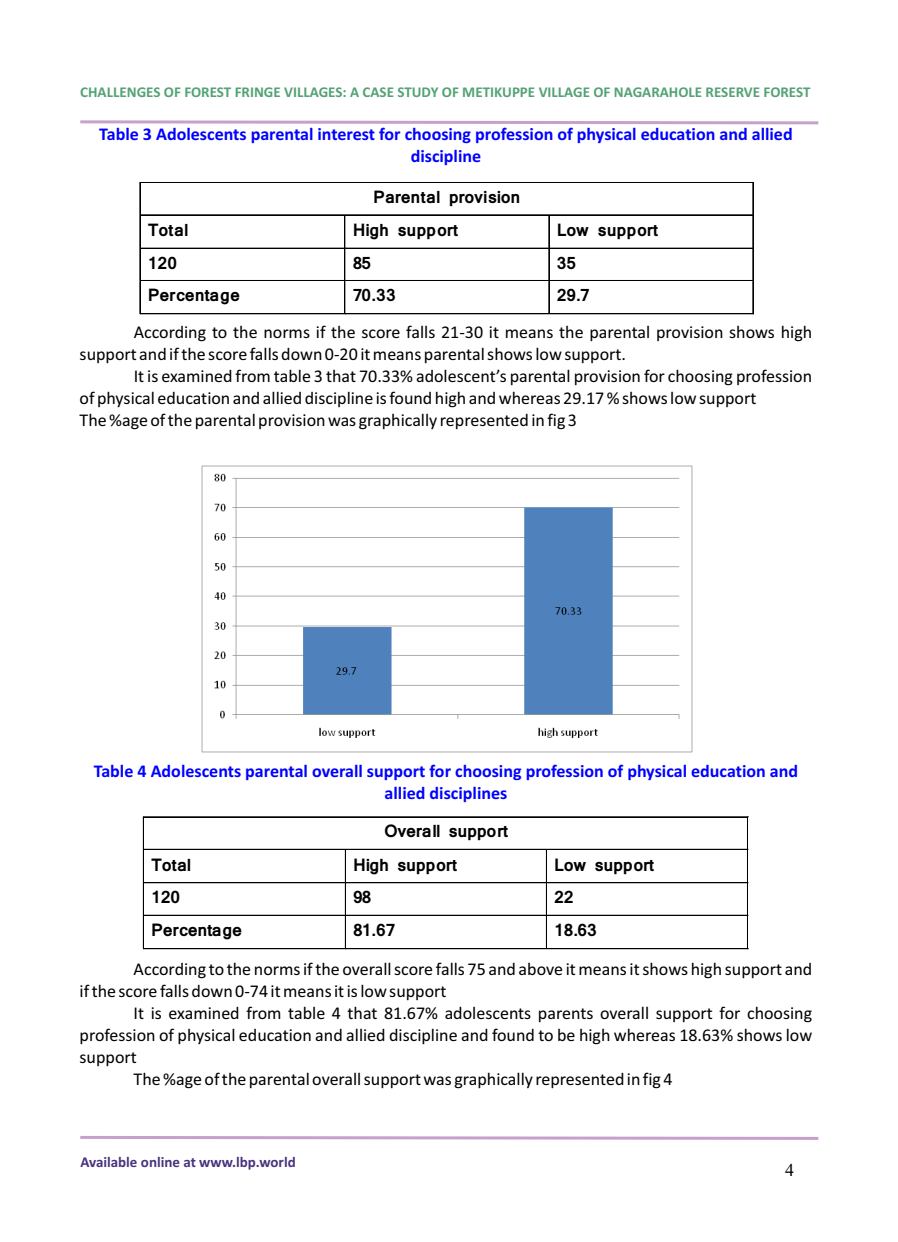
<style>
.page{position:relative;width:898px;height:1242px;background:#fff}
.page>*{position:absolute;margin:0;border:0;box-sizing:border-box;transform-origin:0 0}
.t1{font:18px/21.9px "Calibri";color:#000}
.t2{font:700 18px/21.9px "Calibri";color:#00f;text-align:center}
.t3{font:18px "Times New Roman";color:#000}
.t4{font:16.8px "Mangal";letter-spacing:-.02em;color:#000}
.t5{font:16.65px "Mangal";letter-spacing:-.01em;color:#000}
.t6{font:700 15px "Calibri";color:#54a275}
.t7{font:700 15px "Calibri";color:#4a327e}
</style>
<div class="page">
<svg style="left:80px;top:120px;width:739px;height:5px"></svg>
<svg style="left:80px;top:1136px;width:739px;height:4px;background:#d4b7d7"></svg>
<hr style="left:141px;top:182px;width:611px;height:1px;background:#000">
<hr style="left:140px;top:183px;width:1px;height:32px;background:#000">
<hr style="left:139px;top:183px;width:1px;height:32px;background:#000">
<hr style="left:752px;top:183px;width:1px;height:32px;background:#000">
<hr style="left:141px;top:215px;width:204px;height:1px;background:#000">
<hr style="left:141px;top:214px;width:204px;height:1px;background:#000">
<hr style="left:345px;top:215px;width:203px;height:1px;background:#000">
<hr style="left:345px;top:214px;width:203px;height:1px;background:#000">
<hr style="left:549px;top:215px;width:203px;height:1px;background:#000">
<hr style="left:549px;top:214px;width:203px;height:1px;background:#000">
<hr style="left:140px;top:216px;width:1px;height:32px;background:#000">
<hr style="left:139px;top:216px;width:1px;height:32px;background:#000">
<hr style="left:344px;top:216px;width:1px;height:32px;background:#000">
<hr style="left:548px;top:216px;width:1px;height:32px;background:#000">
<hr style="left:752px;top:216px;width:1px;height:32px;background:#000">
<hr style="left:141px;top:248px;width:204px;height:1px;background:#000">
<hr style="left:345px;top:248px;width:203px;height:1px;background:#000">
<hr style="left:549px;top:248px;width:203px;height:1px;background:#000">
<hr style="left:140px;top:248px;width:1px;height:32px;background:#000">
<hr style="left:139px;top:248px;width:1px;height:32px;background:#000">
<hr style="left:344px;top:248px;width:1px;height:32px;background:#000">
<hr style="left:548px;top:248px;width:1px;height:32px;background:#000">
<hr style="left:752px;top:248px;width:1px;height:32px;background:#000">
<hr style="left:141px;top:280px;width:204px;height:1px;background:#000">
<hr style="left:345px;top:280px;width:203px;height:1px;background:#000">
<hr style="left:549px;top:280px;width:203px;height:1px;background:#000">
<hr style="left:140px;top:281px;width:1px;height:33px;background:#000">
<hr style="left:139px;top:281px;width:1px;height:33px;background:#000">
<hr style="left:141px;top:313px;width:204px;height:1px;background:#000">
<hr style="left:344px;top:281px;width:1px;height:33px;background:#000">
<hr style="left:345px;top:313px;width:203px;height:1px;background:#000">
<hr style="left:548px;top:281px;width:1px;height:33px;background:#000">
<hr style="left:549px;top:313px;width:203px;height:1px;background:#000">
<hr style="left:752px;top:281px;width:1px;height:33px;background:#000">
<img style="left:202px;top:466px;width:489px;height:286px">
<hr style="left:144px;top:817px;width:603px;height:1px;background:#000">
<hr style="left:144px;top:816px;width:603px;height:1px;background:#000">
<hr style="left:143px;top:818px;width:1px;height:31px;background:#000">
<hr style="left:747px;top:818px;width:1px;height:31px;background:#000">
<hr style="left:144px;top:849px;width:201px;height:1px;background:#000">
<hr style="left:345px;top:849px;width:201px;height:1px;background:#000">
<hr style="left:547px;top:849px;width:200px;height:1px;background:#000">
<hr style="left:143px;top:850px;width:1px;height:32px;background:#000">
<hr style="left:345px;top:850px;width:1px;height:32px;background:#000">
<hr style="left:546px;top:850px;width:1px;height:32px;background:#000">
<hr style="left:747px;top:850px;width:1px;height:32px;background:#000">
<hr style="left:144px;top:882px;width:201px;height:1px;background:#000">
<hr style="left:345px;top:882px;width:201px;height:1px;background:#000">
<hr style="left:547px;top:882px;width:200px;height:1px;background:#000">
<hr style="left:143px;top:882px;width:1px;height:33px;background:#000">
<hr style="left:345px;top:882px;width:1px;height:33px;background:#000">
<hr style="left:546px;top:882px;width:1px;height:33px;background:#000">
<hr style="left:747px;top:882px;width:1px;height:33px;background:#000">
<hr style="left:144px;top:915px;width:201px;height:1px;background:#000">
<hr style="left:345px;top:915px;width:201px;height:1px;background:#000">
<hr style="left:547px;top:915px;width:200px;height:1px;background:#000">
<hr style="left:143px;top:916px;width:1px;height:32px;background:#000">
<hr style="left:144px;top:948px;width:201px;height:1px;background:#000">
<hr style="left:345px;top:916px;width:1px;height:32px;background:#000">
<hr style="left:345px;top:948px;width:201px;height:1px;background:#000">
<hr style="left:546px;top:916px;width:1px;height:32px;background:#000">
<hr style="left:547px;top:948px;width:200px;height:1px;background:#000">
<hr style="left:747px;top:916px;width:1px;height:32px;background:#000">
<p class="t6" style="left:80px;top:86px;width:731px">CHALLENGES OF FOREST FRINGE VILLAGES: A CASE STUDY OF METIKUPPE VILLAGE OF NAGARAHOLE RESERVE FOREST</p>
<p class="t2" style="left:99px;top:125px;width:694px">Table 3 Adolescents parental interest for choosing profession of physical education and allied discipline</p>
<p class="t5" style="left:373px;top:182px;width:149px">Parental provision</p>
<p class="t5" style="left:148px;top:216px;width:42px">Total</p>
<p class="t5" style="left:352px;top:216px;width:107px">High support</p>
<p class="t5" style="left:556px;top:216px;width:103px">Low support</p>
<p class="t5" style="left:148px;top:248px;width:31px">120</p>
<p class="t5" style="left:352px;top:248px;width:20px">85</p>
<p class="t5" style="left:556px;top:248px;width:21px">35</p>
<p class="t5" style="left:148px;top:280px;width:94px">Percentage</p>
<p class="t5" style="left:352px;top:280px;width:44px">70.33</p>
<p class="t5" style="left:556px;top:280px;width:35px">29.7</p>
<p class="t1" style="left:80px;top:322px;width:733px;text-indent:54px">According to the norms if the score falls 21-30 it means the parental provision shows high support and if the score falls down 0-20 it means parental shows low support.</p>
<p class="t1" style="left:80px;top:366px;width:733px;text-indent:54px">It is examined from table 3 that 70.33% adolescent’s parental provision for choosing profession of physical education and allied discipline is found high and whereas 29.17 % shows low support<br>The %age of the parental provision was graphically represented in fig 3</p>
<p class="t2" style="left:94px;top:762px;width:705px">Table 4 Adolescents parental overall support for choosing profession of physical education and allied disciplines</p>
<p class="t4" style="left:384px;top:816px;width:125px">Overall support</p>
<p class="t4" style="left:151px;top:850px;width:42px">Total</p>
<p class="t4" style="left:353px;top:850px;width:105px">High support</p>
<p class="t4" style="left:554px;top:850px;width:101px">Low support</p>
<p class="t4" style="left:151px;top:882px;width:30px">120</p>
<p class="t4" style="left:353px;top:882px;width:20px">98</p>
<p class="t4" style="left:554px;top:882px;width:21px">22</p>
<p class="t4" style="left:151px;top:915px;width:93px">Percentage</p>
<p class="t4" style="left:353px;top:915px;width:44px">81.67</p>
<p class="t4" style="left:554px;top:915px;width:44px">18.63</p>
<p class="t1" style="left:80px;top:959px;width:733px;text-indent:54px">According to the norms if the overall score falls 75 and above it means it shows high support and if the score falls down 0-74 it means it is low support</p>
<p class="t1" style="left:134px;top:1003px;width:679px">It is examined from table 4 that 81.67% adolescents parents overall support for choosing</p>
<p class="t1" style="left:80px;top:1025px;width:734px">profession of physical education and allied discipline and found to be high whereas 18.63% shows low</p>
<p class="t1" style="left:80px;top:1047px;width:59px">support</p>
<p class="t1" style="left:134px;top:1069px;width:540px">The %age of the parental overall support was graphically represented in fig 4</p>
<p class="t7" style="left:80px;top:1155px;width:217px">Available online at www.lbp.world</p>
<p class="t3" style="left:784px;top:1163px;width:10px">4</p>
</div>
